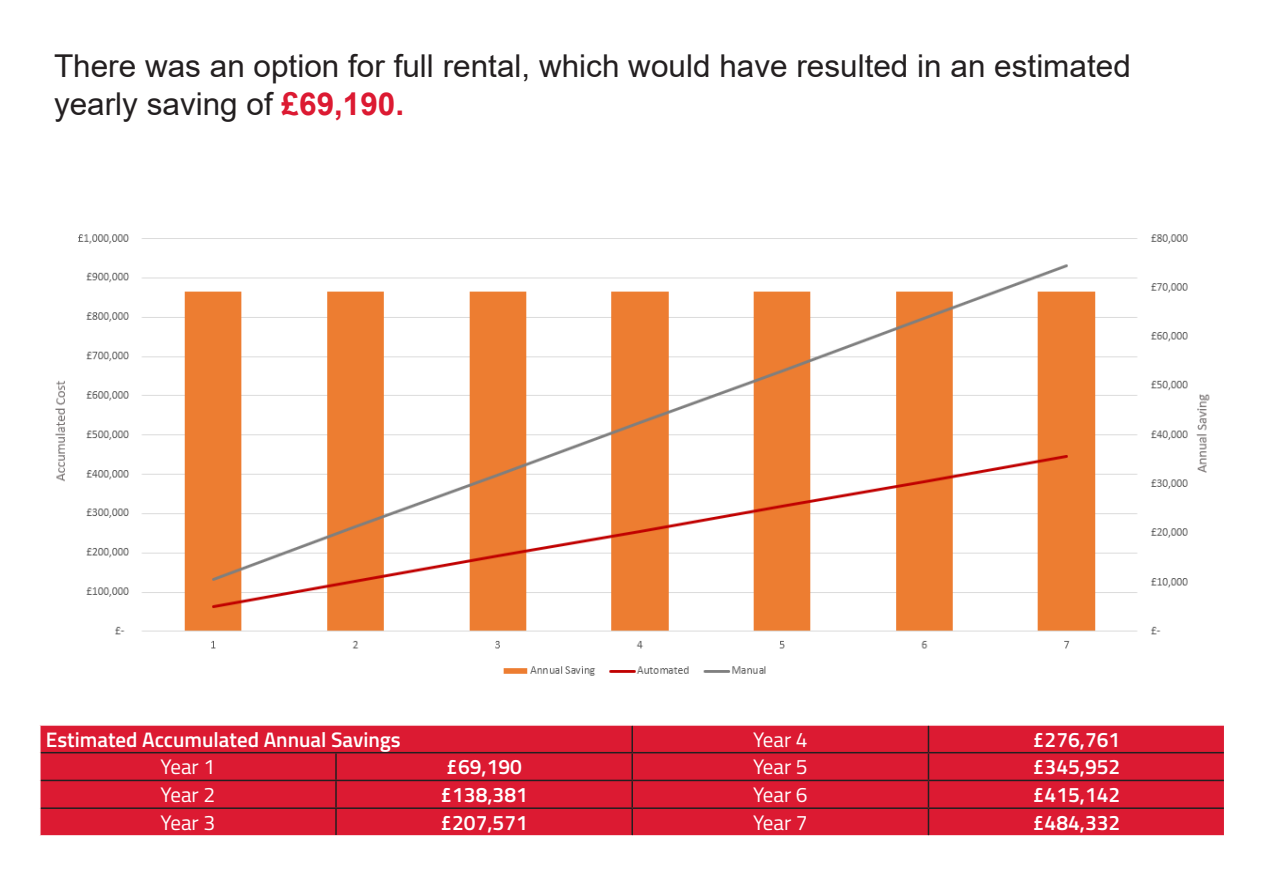
<style>
.page{position:relative;width:1263px;height:893px;background:#fff}
.page>*{position:absolute;margin:0;border:0;box-sizing:border-box;transform-origin:0 0}
.t1{font:31.5px/37.8px "Arial";color:#231f20}
.t2{font:600 21px "Titillium";color:#fff}
.t3{font:21px "Titillium";color:#fff}
.s1{font-weight:700;color:#dc1a32}
</style>
<div class="page">
<img style="left:55px;top:234px;width:1155px;height:442px">
<div style="left:41px;top:726px;width:1181px;height:109px;background:#dc1a32"></div>
<div style="left:336px;top:753px;width:296px;height:27px;background:#dc1a32"></div>
<hr style="left:631px;top:726px;width:2px;height:26px;background:#231f20">
<hr style="left:41px;top:752px;width:295px;height:1px;background:#231f20">
<hr style="left:336px;top:752px;width:296px;height:1px;background:#231f20">
<hr style="left:335px;top:753px;width:2px;height:27px;background:#231f20">
<hr style="left:632px;top:752px;width:296px;height:1px;background:#231f20">
<hr style="left:631px;top:753px;width:2px;height:27px;background:#231f20">
<hr style="left:928px;top:752px;width:296px;height:1px;background:#231f20">
<hr style="left:41px;top:780px;width:295px;height:1px;background:#231f20">
<hr style="left:336px;top:780px;width:296px;height:1px;background:#231f20">
<hr style="left:335px;top:781px;width:2px;height:26px;background:#231f20">
<hr style="left:632px;top:780px;width:296px;height:1px;background:#231f20">
<hr style="left:631px;top:781px;width:2px;height:26px;background:#231f20">
<hr style="left:928px;top:780px;width:296px;height:1px;background:#231f20">
<hr style="left:41px;top:807px;width:295px;height:2px;background:#231f20">
<hr style="left:336px;top:807px;width:296px;height:2px;background:#231f20">
<hr style="left:335px;top:809px;width:2px;height:26px;background:#231f20">
<hr style="left:632px;top:807px;width:296px;height:2px;background:#231f20">
<hr style="left:631px;top:809px;width:2px;height:26px;background:#231f20">
<hr style="left:928px;top:807px;width:296px;height:2px;background:#231f20">
<svg style="left:928px;top:726px;width:1px;height:109px"></svg>
<div style="left:38px;top:723px;width:1187px;height:144px;border:2px solid #fff"></div>
<p class="t1" style="left:54px;top:47px;width:1078px">There was an option for full rental, which would have resulted in an estimated yearly saving of <span class="s1">£69,190.</span></p>
<p class="t2" style="left:46px;top:724px;width:357px">Estimated Accumulated Annual Savings</p>
<p class="t3" style="left:753px;top:724px;width:56px">Year 4</p>
<p class="t2" style="left:1033px;top:724px;width:89px">£276,761</p>
<p class="t3" style="left:161px;top:752px;width:56px">Year 1</p>
<p class="t2" style="left:446px;top:751px;width:77px">£69,190</p>
<p class="t3" style="left:753px;top:752px;width:56px">Year 5</p>
<p class="t2" style="left:1033px;top:751px;width:89px">£345,952</p>
<p class="t3" style="left:161px;top:779px;width:56px">Year 2</p>
<p class="t2" style="left:440px;top:779px;width:89px">£138,381</p>
<p class="t3" style="left:753px;top:779px;width:56px">Year 6</p>
<p class="t2" style="left:1033px;top:779px;width:89px">£415,142</p>
<p class="t3" style="left:161px;top:807px;width:56px">Year 3</p>
<p class="t2" style="left:440px;top:807px;width:89px">£207,571</p>
<p class="t3" style="left:753px;top:807px;width:56px">Year 7</p>
<p class="t2" style="left:1033px;top:807px;width:89px">£484,332</p>
</div>
